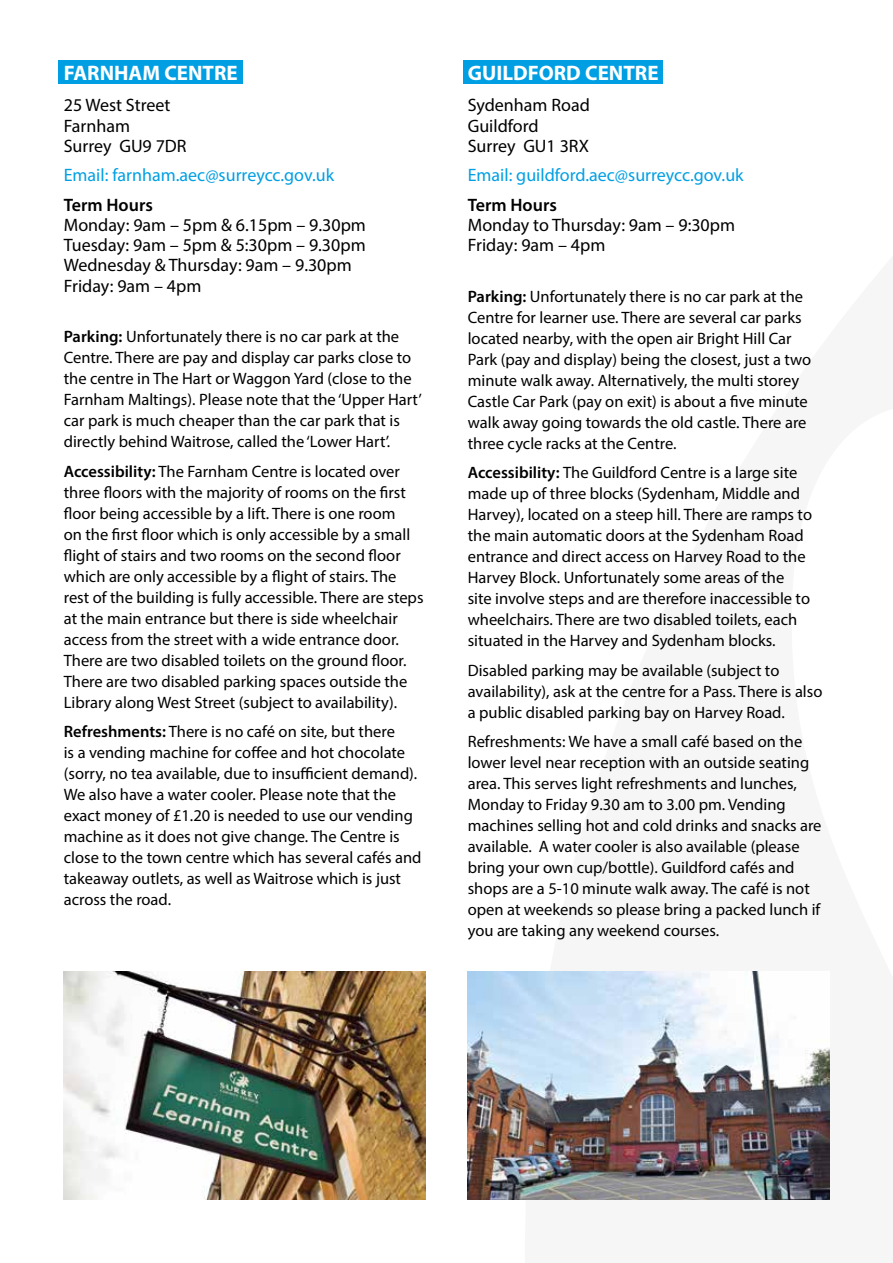
<style>
.page{position:relative;width:893px;height:1263px;background:#fff}
.page>*{position:absolute;margin:0;border:0;box-sizing:border-box;transform-origin:0 0}
.t1{font:700 21px "Myriad Pro";color:#fff}
.t2{font:18px/20.2px "Myriad Pro";color:#000}
.t3{font:18px "Myriad Pro";color:#009fe3}
.t4{font:600 18px "Myriad Pro";color:#000}
.t5{font:16.5px/21px "Myriad Pro";color:#000}
.s1{font-weight:600}
</style>
<div class="page">
<div style="left:58px;top:61px;width:185px;height:23px;background:#009fe3"></div>
<div style="left:463px;top:61px;width:200px;height:23px;background:#009fe3"></div>
<img style="left:64px;top:972px;width:361px;height:227px">
<img style="left:468px;top:972px;width:361px;height:227px">
<p class="t1" style="left:64px;top:59px;width:176px">FARNHAM CENTRE</p>
<p class="t2" style="left:64px;top:95px;width:124px">25 West Street<br>Farnham<br>Surrey GU9 7DR</p>
<p class="t3" style="left:64px;top:163px;width:272px">Email: farnham.aec@surreycc.gov.uk</p>
<p class="t4" style="left:64px;top:193px;width:91px">Term Hours</p>
<p class="t2" style="left:64px;top:214px;width:304px">Monday: 9am – 5pm &amp; 6.15pm – 9.30pm<br>Tuesday: 9am – 5pm &amp; 5:30pm – 9.30pm<br>Wednesday &amp; Thursday: 9am – 9.30pm<br>Friday: 9am – 4pm</p>
<p class="t5" style="left:64px;top:326px;width:359px"><span class="s1">Parking:</span> Unfortunately there is no car park at the Centre. There are pay and display car parks close to the centre in The Hart or Waggon Yard (close to the Farnham Maltings). Please note that the ‘Upper Hart’ car park is much cheaper than the car park that is directly behind Waitrose, called the ‘Lower Hart’.</p>
<p class="t5" style="left:64px;top:460px;width:361px"><span class="s1">Accessibility:</span> The Farnham Centre is located over three floors with the majority of rooms on the first floor being accessible by a lift. There is one room<br>on the first floor which is only accessible by a small flight of stairs and two rooms on the second floor which are only accessible by a flight of stairs. The rest of the building is fully accessible. There are steps at the main entrance but there is side wheelchair access from the street with a wide entrance door.<br>There are two disabled toilets on the ground floor.<br>There are two disabled parking spaces outside the Library along West Street (subject to availability).</p>
<p class="t5" style="left:64px;top:721px;width:359px"><span class="s1">Refreshments:</span> There is no café on site, but there<br>is a vending machine for coffee and hot chocolate (sorry, no tea available, due to insufficient demand).<br>We also have a water cooler. Please note that the exact money of £1.20 is needed to use our vending machine as it does not give change. The Centre is close to the town centre which has several cafés and takeaway outlets, as well as Waitrose which is just across the road.</p>
<p class="t1" style="left:468px;top:59px;width:192px">GUILDFORD CENTRE</p>
<p class="t2" style="left:468px;top:95px;width:124px">Sydenham Road<br>Guildford<br>Surrey GU1 3RX</p>
<p class="t3" style="left:468px;top:163px;width:277px">Email: guildford.aec@surreycc.gov.uk</p>
<p class="t4" style="left:468px;top:193px;width:91px">Term Hours</p>
<p class="t2" style="left:468px;top:214px;width:269px">Monday to Thursday: 9am – 9:30pm<br>Friday: 9am – 4pm</p>
<p class="t5" style="left:468px;top:285px;width:345px"><span class="s1">Parking:</span> Unfortunately there is no car park at the Centre for learner use. There are several car parks located nearby, with the open air Bright Hill Car Park (pay and display) being the closest, just a two minute walk away. Alternatively, the multi storey Castle Car Park (pay on exit) is about a five minute walk away going towards the old castle. There are three cycle racks at the Centre.</p>
<p class="t5" style="left:468px;top:462px;width:346px"><span class="s1">Accessibility:</span> The Guildford Centre is a large site made up of three blocks (Sydenham, Middle and Harvey), located on a steep hill. There are ramps to the main automatic doors at the Sydenham Road entrance and direct access on Harvey Road to the Harvey Block. Unfortunately some areas of the site involve steps and are therefore inaccessible to wheelchairs. There are two disabled toilets, each situated in the Harvey and Sydenham blocks.</p>
<p class="t5" style="left:468px;top:659px;width:356px">Disabled parking may be available (subject to availability), ask at the centre for a Pass. There is also a public disabled parking bay on Harvey Road.</p>
<p class="t5" style="left:468px;top:731px;width:355px">Refreshments: We have a small café based on the lower level near reception with an outside seating area. This serves light refreshments and lunches, Monday to Friday 9.30 am to 3.00 pm. Vending machines selling hot and cold drinks and snacks are available. A water cooler is also available (please bring your own cup/bottle). Guildford cafés and shops are a 5-10 minute walk away. The café is not open at weekends so please bring a packed lunch if you are taking any weekend courses.</p>
</div>
